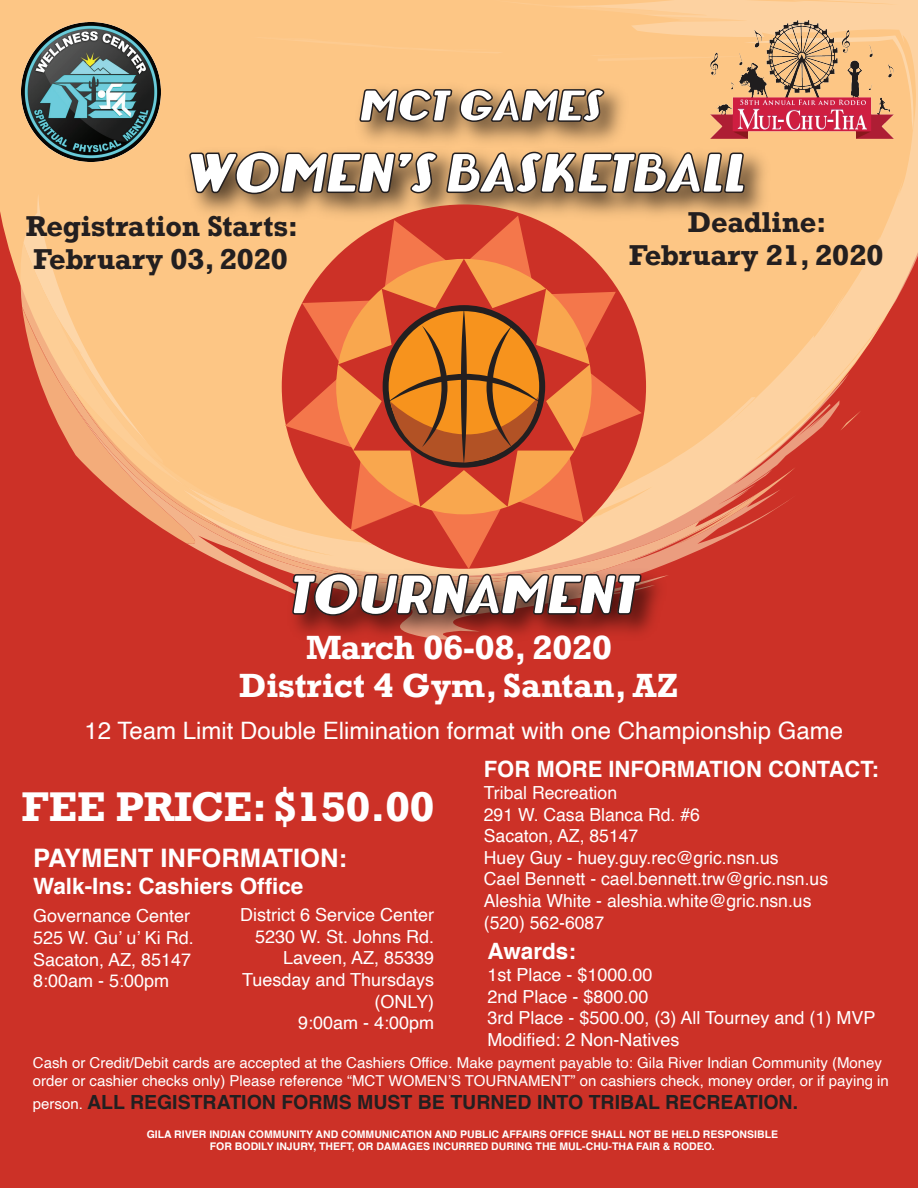
<style>
.page{position:relative;width:918px;height:1188px;background:#cc3127}
.page>*{position:absolute;margin:0;border:0;box-sizing:border-box;transform-origin:0 0}
.t1{font:italic 700 45px "Lemondrop";color:#fff}
.t2{font:700 39px "Rockwell";color:#fff}
.t3{font:italic 700 36px "Lemondrop";color:#fff}
.t4{font:700 31.5px/37.8px "Rockwell";color:#fff;text-align:center}
.t5{font:700 27px/32.4px "Rockwell";color:#231f20}
.t6{font:700 25.5px "Helvetica";color:#fff}
.t7{font:24px "Helvetica";color:#fff}
.t8{font:700 22.5px "Helvetica";color:#fff}
.t9{font:700 19.5px "Helvetica";color:#231f20}
.t10{font:18px/21.6px "Helvetica";color:#fff}
.t11{font:15px/18px "Helvetica";color:#fff}
.t12{font:700 10.5px/12.6px "Helvetica";color:#fff;text-align:center}
.s1{font-weight:400;font-size:15px;color:#fff}
</style>
<div class="page">
<div style="left:0;top:0;width:184px;height:280px;background:#fdc685"></div>
<svg style="left:184px;top:0;width:734px;height:448px;fill:#fdc685"></svg>
<svg style="left:334px;top:0;width:412px;height:22px;background:#fdc88b"></svg>
<div style="left:171px;top:136px;width:607px;height:15px;background:#fdc685"></div>
<img style="left:345px;top:136px;width:294px;height:15px">
<svg style="left:249px;top:35px;width:665px;height:101px;background:#e6b479"></svg>
<img style="left:294px;top:616px;width:360px;height:24px">
<img style="left:22px;top:22px;width:139px;height:129px">
<svg style="left:22px;top:151px;width:774px;height:465px"></svg>
<img style="left:710px;top:21px;width:184px;height:117px">
<h3 class="t3" style="left:358px;top:78px;width:244px">MCT GAMES</h3>
<h1 class="t1" style="left:184px;top:139px;width:561px">WOMEN’S BASKETBALL</h1>
<h3 class="t5" style="left:26px;top:210px;width:274px">Registration Starts:<br>February 03, 2020</h3>
<h3 class="t5" style="left:629px;top:206px;width:256px;text-align:center">Deadline:<br>February 21, 2020</h3>
<h1 class="t1" style="left:287px;top:560px;width:350px">TOURNAMENT</h1>
<h3 class="t4" style="left:239px;top:628px;width:441px">March 06-08, 2020<br>District 4 Gym, Santan, AZ</h3>
<h3 class="t7" style="left:85px;top:713px;width:760px">12 Team Limit Double Elimination format with one Championship Game</h3>
<h2 class="t2" style="left:22px;top:782px;width:414px">FEE PRICE: $150.00</h2>
<h3 class="t6" style="left:33px;top:837px;width:316px">PAYMENT INFORMATION:</h3>
<p class="t8" style="left:33px;top:868px;width:272px">Walk-Ins: Cashiers Office</p>
<p class="t10" style="left:33px;top:906px;width:162px">Governance Center<br>525 W. Gu’ u’ Ki Rd.<br>Sacaton, AZ, 85147<br>8:00am - 5:00pm</p>
<p class="t10" style="left:240px;top:905px;width:196px;text-align:right">District 6 Service Center<br>5230 W. St. Johns Rd.<br>Laveen, AZ, 85339<br>Tuesday and Thursdays (ONLY)<br>9:00am - 4:00pm</p>
<p class="t8" style="left:484px;top:751px;width:396px">FOR MORE INFORMATION CONTACT:</p>
<p class="t10" style="left:484px;top:782px;width:346px">Tribal Recreation<br>291 W. Casa Blanca Rd. #6<br>Sacaton, AZ, 85147<br>Huey Guy - huey.guy.rec@gric.nsn.us<br>Cael Bennett - cael.bennett.trw@gric.nsn.us<br>Aleshia White - aleshia.white@gric.nsn.us (520) 562-6087</p>
<p class="t8" style="left:488px;top:933px;width:90px">Awards:</p>
<p class="t10" style="left:488px;top:964px;width:389px">1st Place - $1000.00<br>2nd Place - $800.00<br>3rd Place - $500.00, (3) All Tourney and (1) MVP<br>Modified: 2 Non-Natives</p>
<p class="t11" style="left:33px;top:1054px;width:858px">Cash or Credit/Debit cards are accepted at the Cashiers Office. Make payment payable to: Gila River Indian Community (Money order or cashier checks only) Please reference “MCT WOMEN’S TOURNAMENT” on cashiers check, money order, or if paying in</p>
<p class="t9" style="left:33px;top:1087px;width:767px"><span class="s1">person.</span> ALL REGISTRATION FORMS MUST BE TURNED INTO TRIBAL RECREATION.</p>
<p class="t12" style="left:147px;top:1128px;width:633px">GILA RIVER INDIAN COMMUNITY AND COMMUNICATION AND PUBLIC AFFAIRS OFFICE SHALL NOT BE HELD RESPONSIBLE<br>FOR BODILY INJURY, THEFT, OR DAMAGES INCURRED DURING THE MUL-CHU-THA FAIR &amp; RODEO.</p>
</div>
